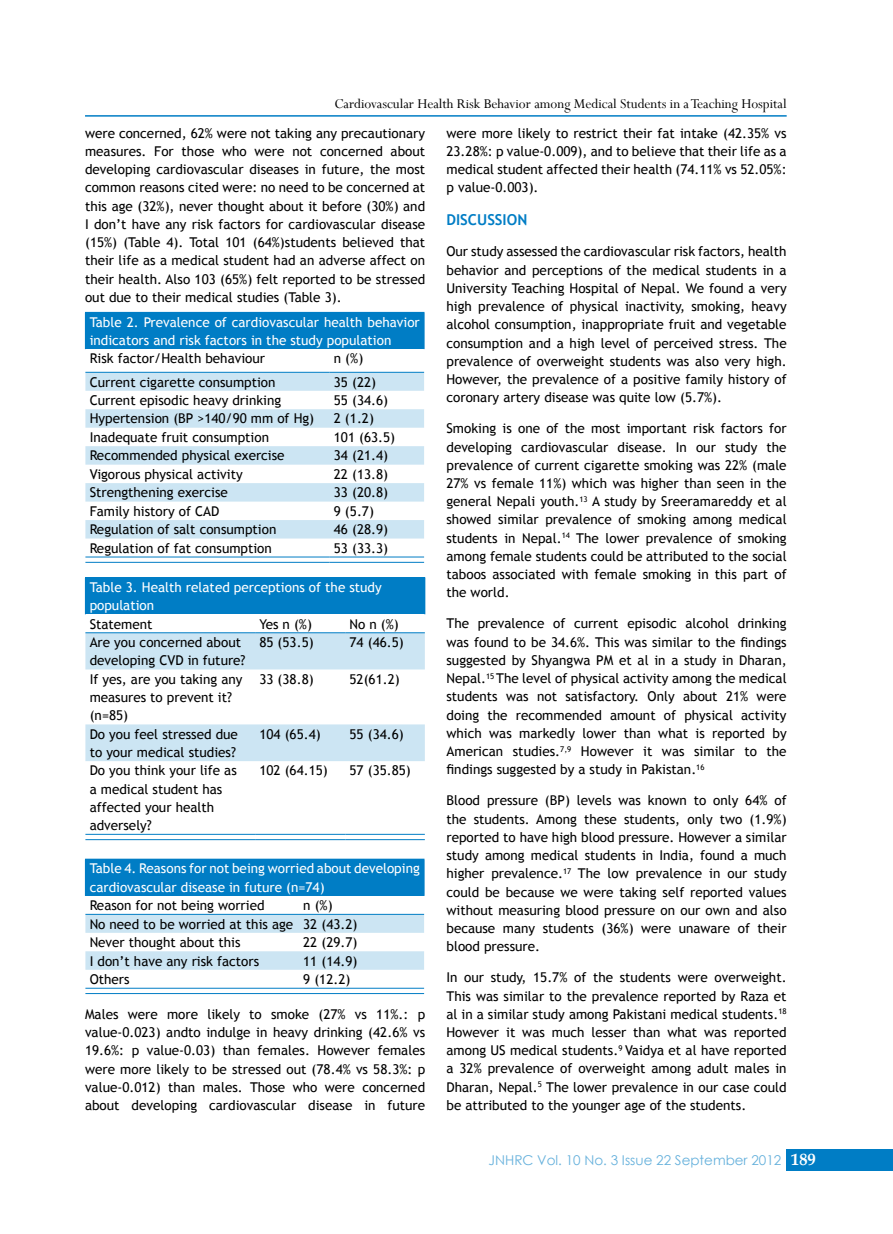
<style>
.page{position:relative;width:893px;height:1234px;background:#fff}
.page>*{position:absolute;margin:0;border:0;box-sizing:border-box;transform-origin:0 0}
.t1{font:15px "Perpetua";color:#000}
.t2{font:700 15px "Trebuchet MS";color:#007dc5}
.t3{font:13.5px/18.3px "Trebuchet MS";color:#000;text-align:justify}
.t4{font:13.5px/18.1px "Trebuchet MS";color:#fff}
.t5{font:13.5px "Century Gothic";color:#66b1dc}
.s1{font-family:"Book Antiqua";font-weight:700;font-size:16.5px;color:#fff}
</style>
<div class="page">
<hr style="left:85px;top:115px;width:702px;height:2px;background:#007dc5">
<div style="left:787px;top:1148px;width:106px;height:21px;background:#007dc5"></div>
<div style="left:85px;top:312px;width:339px;height:37px;background:#007dc5"></div>
<svg style="left:85px;top:373px;width:339px;height:165px;fill:#cce5f3"></svg>
<hr style="left:424px;top:313px;width:1px;height:36px;background:#007dc5">
<hr style="left:85px;top:372px;width:245px;height:1px;background:#007dc5">
<hr style="left:330px;top:372px;width:94px;height:1px;background:#007dc5">
<hr style="left:85px;top:556px;width:245px;height:1px;background:#007dc5">
<hr style="left:330px;top:556px;width:94px;height:1px;background:#007dc5">
<hr style="left:85px;top:562px;width:245px;height:1px;background:#007dc5">
<hr style="left:330px;top:562px;width:94px;height:1px;background:#007dc5">
<div style="left:85px;top:577px;width:340px;height:37px;background:#007dc5"></div>
<svg style="left:85px;top:633px;width:340px;height:128px"></svg>
<hr style="left:85px;top:833px;width:170px;height:1px;background:#007dc5">
<hr style="left:255px;top:833px;width:90px;height:1px;background:#007dc5">
<hr style="left:345px;top:833px;width:80px;height:1px;background:#007dc5">
<hr style="left:85px;top:839px;width:170px;height:1px;background:#007dc5">
<hr style="left:255px;top:839px;width:90px;height:1px;background:#007dc5">
<hr style="left:345px;top:839px;width:80px;height:1px;background:#007dc5">
<hr style="left:85px;top:632px;width:170px;height:1px;background:#007dc5">
<hr style="left:255px;top:632px;width:90px;height:1px;background:#007dc5">
<hr style="left:345px;top:632px;width:80px;height:1px;background:#007dc5">
<div style="left:85px;top:859px;width:339px;height:36px;background:#007dc5"></div>
<svg style="left:85px;top:914px;width:339px;height:55px"></svg>
<hr style="left:85px;top:858px;width:214px;height:1px;background:#007dc5">
<hr style="left:299px;top:858px;width:125px;height:1px;background:#007dc5">
<hr style="left:424px;top:859px;width:1px;height:36px;background:#007dc5">
<hr style="left:85px;top:913px;width:214px;height:1px;background:#007dc5">
<hr style="left:299px;top:913px;width:125px;height:1px;background:#007dc5">
<hr style="left:85px;top:987px;width:214px;height:1px;background:#007dc5">
<hr style="left:299px;top:987px;width:125px;height:1px;background:#007dc5">
<hr style="left:85px;top:992px;width:214px;height:1px;background:#007dc5">
<hr style="left:299px;top:992px;width:125px;height:1px;background:#007dc5">
<p class="t1" style="left:334px;top:95px;width:454px">Cardiovascular Health Risk Behavior among Medical Students in a Teaching Hospital</p>
<p class="t3" style="left:85px;top:124px;width:342px">were concerned, 62% were not taking any precautionary measures. For those who were not concerned about developing cardiovascular diseases in future, the most common reasons cited were: no need to be concerned at this age (32%), never thought about it before (30%) and I don’t have any risk factors for cardiovascular disease (15%) (Table 4). Total 101 (64%)students believed that their life as a medical student had an adverse affect on their health. Also 103 (65%) felt reported to be stressed out due to their medical studies (Table 3).</p>
<p class="t4" style="left:90px;top:313px;width:332px">Table 2. Prevalence of cardiovascular health behavior indicators and risk factors in the study population</p>
<p class="t3" style="left:90px;top:349px;width:177px">Risk factor/Health behaviour</p>
<p class="t3" style="left:334px;top:349px;width:31px">n (%)</p>
<p class="t3" style="left:90px;top:372px;width:187px">Current cigarette consumption</p>
<p class="t3" style="left:334px;top:372px;width:44px">35 (22)</p>
<p class="t3" style="left:90px;top:391px;width:193px">Current episodic heavy drinking</p>
<p class="t3" style="left:334px;top:391px;width:56px">55 (34.6)</p>
<p class="t3" style="left:90px;top:409px;width:226px">Hypertension (BP &gt;140/90 mm of Hg)</p>
<p class="t3" style="left:334px;top:409px;width:42px">2 (1.2)</p>
<p class="t3" style="left:90px;top:428px;width:181px">I nadequate fruit consumption</p>
<p class="t3" style="left:334px;top:428px;width:63px">101 (63.5)</p>
<p class="t3" style="left:90px;top:446px;width:196px">Recommended physical exercise</p>
<p class="t3" style="left:334px;top:446px;width:56px">34 (21.4)</p>
<p class="t3" style="left:90px;top:465px;width:155px">Vigorous physical activity</p>
<p class="t3" style="left:334px;top:465px;width:56px">22 (13.8)</p>
<p class="t3" style="left:90px;top:483px;width:140px">Strengthening exercise</p>
<p class="t3" style="left:334px;top:483px;width:56px">33 (20.8)</p>
<p class="t3" style="left:90px;top:502px;width:131px">Family history of CAD</p>
<p class="t3" style="left:334px;top:502px;width:42px">9 (5.7)</p>
<p class="t3" style="left:90px;top:520px;width:188px">Regulation of salt consumption</p>
<p class="t3" style="left:334px;top:520px;width:56px">46 (28.9)</p>
<p class="t3" style="left:90px;top:539px;width:184px">Regulation of fat consumption</p>
<p class="t3" style="left:334px;top:539px;width:56px">53 (33.3)</p>
<p class="t4" style="left:90px;top:578px;width:294px">Table 3. Health related perceptions of the study population</p>
<p class="t3" style="left:90px;top:614px;width:64px">Statement</p>
<p class="t3" style="left:259px;top:614px;width:54px">Yes n (%)</p>
<p class="t3" style="left:350px;top:614px;width:51px">No n (%)</p>
<p class="t3" style="left:90px;top:633px;width:157px">Are you concerned about developing CVD in future?</p>
<p class="t3" style="left:259px;top:633px;width:56px">85 (53.5)</p>
<p class="t3" style="left:350px;top:633px;width:56px">74 (46.5)</p>
<p class="t3" style="left:90px;top:669px;width:154px;text-align:left">If yes, are you taking any measures to prevent it? (n=85)</p>
<p class="t3" style="left:259px;top:669px;width:56px">33 (38.8)</p>
<p class="t3" style="left:350px;top:669px;width:52px">52(61.2)</p>
<p class="t3" style="left:90px;top:724px;width:150px">Do you feel stressed due to your medical studies?</p>
<p class="t3" style="left:259px;top:724px;width:63px">104 (65.4)</p>
<p class="t3" style="left:350px;top:724px;width:56px">55 (34.6)</p>
<p class="t3" style="left:90px;top:761px;width:149px;text-align:left">Do you think your life as a medical student has affected your health adversely?</p>
<p class="t3" style="left:259px;top:761px;width:70px">102 (64.15)</p>
<p class="t3" style="left:350px;top:761px;width:63px">57 (35.85)</p>
<p class="t4" style="left:90px;top:859px;width:332px">Table 4. Reasons for not being worried about developing cardiovascular disease in future (n=74)</p>
<p class="t3" style="left:90px;top:896px;width:176px">Reason for not being worried</p>
<p class="t3" style="left:90px;top:896px;width:269px;text-align:left;text-indent:214px">n (%)<br>No need to be worried at this age 32 (43.2)<br>Never thought about this</p>
<p class="t3" style="left:303px;top:933px;width:56px">22 (29.7)</p>
<p class="t3" style="left:90px;top:951px;width:171px">I don’t have any risk factors</p>
<p class="t3" style="left:303px;top:951px;width:56px">11 (14.9)</p>
<p class="t3" style="left:90px;top:969px;width:41px">Others</p>
<p class="t3" style="left:303px;top:969px;width:49px">9 (12.2)</p>
<p class="t3" style="left:85px;top:1004px;width:342px">Males were more likely to smoke (27% vs 11%.: p value-0.023) andto indulge in heavy drinking (42.6% vs 19.6%: p value-0.03) than females. However females were more likely to be stressed out (78.4% vs 58.3%: p value-0.012) than males. Those who were concerned about developing cardiovascular disease in future</p>
<p class="t3" style="left:446px;top:124px;width:342px">were more likely to restrict their fat intake (42.35% vs 23.28%: p value-0.009), and to believe that their life as a medical student affected their health (74.11% vs 52.05%: p value-0.003).</p>
<p class="t2" style="left:446px;top:210px;width:82px">DISCUSSION</p>
<p class="t3" style="left:446px;top:242px;width:342px">Our study assessed the cardiovascular risk factors, health behavior and perceptions of the medical students in a University Teaching Hospital of Nepal. We found a very high prevalence of physical inactivity, smoking, heavy alcohol consumption, inappropriate fruit and vegetable consumption and a high level of perceived stress. The prevalence of overweight students was also very high.<br>However, the prevalence of a positive family history of coronary artery disease was quite low (5.7%).</p>
<p class="t3" style="left:446px;top:419px;width:342px">Smoking is one of the most important risk factors for developing cardiovascular disease. In our study the prevalence of current cigarette smoking was 22% (male 27% vs female 11%) which was higher than seen in the general Nepali youth.<sup>13</sup> A study by Sreeramareddy et al showed similar prevalence of smoking among medical students in Nepal.<sup>14</sup> The lower prevalence of smoking among female students could be attributed to the social taboos associated with female smoking in this part of the world.</p>
<p class="t3" style="left:446px;top:614px;width:342px">The prevalence of current episodic alcohol drinking was found to be 34.6%. This was similar to the findings suggested by Shyangwa PM et al in a study in Dharan, Nepal.<sup>15</sup> The level of physical activity among the medical students was not satisfactory. Only about 21% were doing the recommended amount of physical activity which was markedly lower than what is reported by American studies.<sup>7,9</sup> However it was similar to the findings suggested by a study in Pakistan.<sup>16</sup></p>
<p class="t3" style="left:446px;top:791px;width:342px">Blood pressure (BP) levels was known to only 64% of the students. Among these students, only two (1.9%) reported to have high blood pressure. However a similar study among medical students in I ndia, found a much higher prevalence.<sup>17</sup> The low prevalence in our study could be because we were taking self reported values without measuring blood pressure on our own and also because many students (36%) were unaware of their blood pressure.</p>
<p class="t3" style="left:446px;top:968px;width:342px">In our study, 15.7% of the students were overweight.<br>This was similar to the prevalence reported by Raza et al in a similar study among Pakistani medical students.<sup>18<br></sup>However it was much lesser than what was reported among US medical students.<sup>9</sup> Vaidya et al have reported a 32% prevalence of overweight among adult males in Dharan, Nepal.<sup>5</sup> The lower prevalence in our case could be attributed to the younger age of the students.</p>
<p class="t5" style="left:489px;top:1150px;width:329px">JNHRC Vol. 10 No. 3 Issue 22 September 2012 <span class="s1">189</span></p>
</div>
